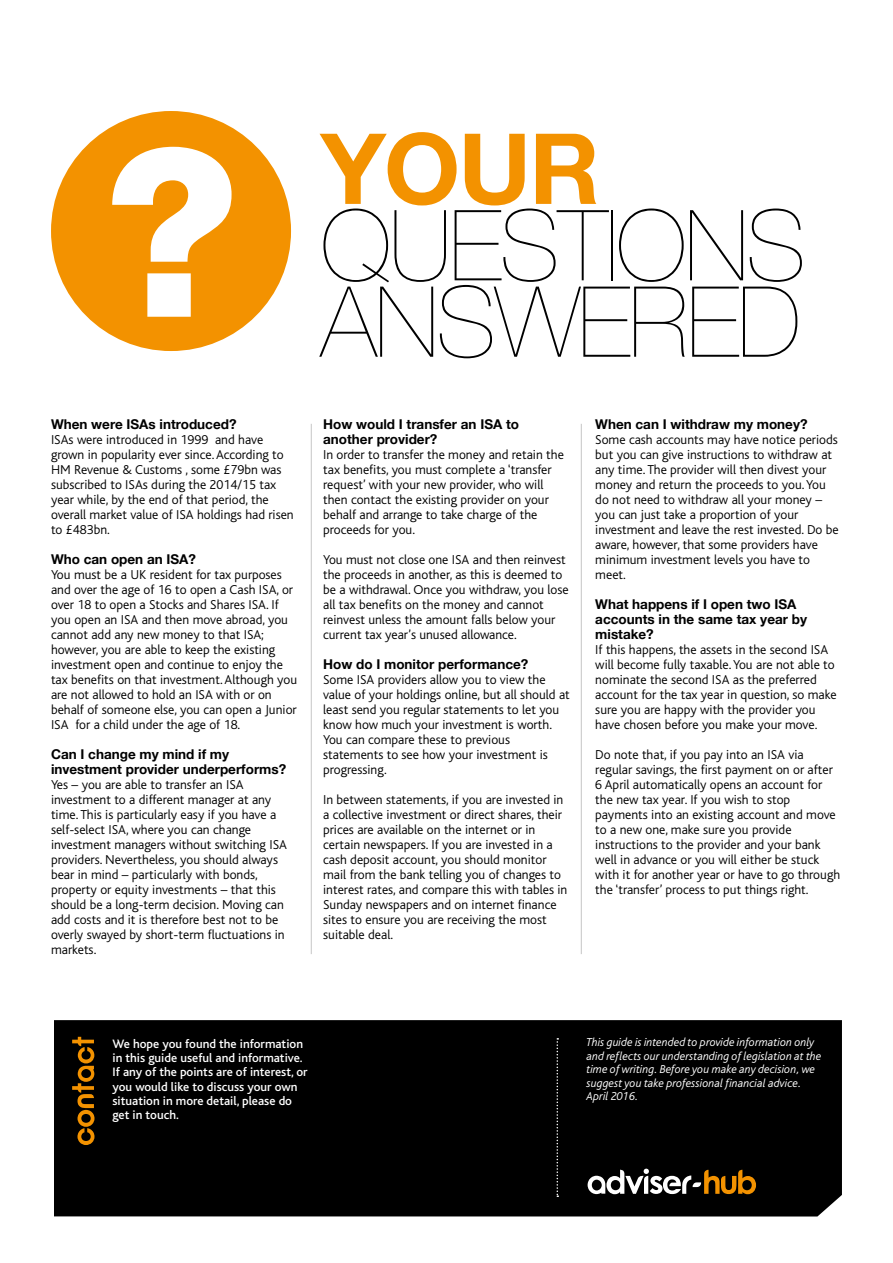
<style>
.page{position:relative;width:893px;height:1263px;background:#fff}
.page>*{position:absolute;margin:0;border:0;box-sizing:border-box;transform-origin:0 0}
.t1{font:800 233.1px "Helvetica Neue";color:#fff}
.t2{font:200 98.25px/76.3px "Helvetica Neue";letter-spacing:-.02em;color:#000}
.t3{font:700 98.25px "Helvetica Neue";color:#f39200}
.t4{font:300 13.5px/15px "Bliss";color:#000}
.t5{font:700 13.5px/15px "Helvetica Neue";color:#000}
.t6{font:500 12.75px/14.2px "Bliss";color:#fff}
.t7{font:italic 300 12px/13.5px "Bliss";color:#fff}
</style>
<div class="page">
<div style="left:54px;top:1020px;width:788px;height:196px;background:#000"></div>
<div style="left:51px;top:111px;width:240px;height:240px;background:#f39200;border-radius:50%"></div>
<svg style="left:588px;top:1168px;width:168px;height:26px"></svg>
<hr style="left:581px;top:424px;width:1px;height:530px;background:#c6c6c6">
<hr style="left:311px;top:424px;width:1px;height:530px;background:#c6c6c6">
<svg style="left:72px;top:1037px;width:22px;height:108px;background:#5e3800"></svg>
<svg style="left:556px;top:1038px;width:2px;height:159px"></svg>
<h1 class="t1" style="left:105px;top:95px;width:135px">?</h1>
<h2 class="t3" style="left:320px;top:92px;width:281px">YOUR</h2>
<h2 class="t2" style="left:320px;top:204px;width:488px">QUESTIONS<br>ANSWERED</h2>
<p class="t5" style="left:51px;top:417px;width:187px">When were ISAs introduced?</p>
<p class="t4" style="left:51px;top:432px;width:244px">ISAs were introduced in 1999 and have grown in popularity ever since. According to HM Revenue &amp; Customs , some £79bn was subscribed to ISAs during the 2014/15 tax year while, by the end of that period, the overall market value of ISA holdings had risen to £483bn.</p>
<p class="t5" style="left:51px;top:552px;width:147px">Who can open an ISA?</p>
<p class="t4" style="left:51px;top:567px;width:248px">You must be a UK resident for tax purposes and over the age of 16 to open a Cash ISA, or over 18 to open a Stocks and Shares ISA. If you open an ISA and then move abroad, you cannot add any new money to that ISA; however, you are able to keep the existing investment open and continue to enjoy the tax benefits on that investment. Although you are not allowed to hold an ISA with or on behalf of someone else, you can open a Junior ISA for a child under the age of 18.</p>
<p class="t5" style="left:51px;top:747px;width:237px">Can I change my mind if my investment provider underperforms?</p>
<p class="t4" style="left:51px;top:777px;width:237px">Yes – you are able to transfer an ISA investment to a different manager at any time. This is particularly easy if you have a self-select ISA, where you can change investment managers without switching ISA providers. Nevertheless, you should always bear in mind – particularly with bonds, property or equity investments – that this should be a long-term decision. Moving can add costs and it is therefore best not to be overly swayed by short-term fluctuations in markets.</p>
<p class="t5" style="left:323px;top:417px;width:197px">How would I transfer an ISA to another provider?</p>
<p class="t4" style="left:323px;top:447px;width:242px">In order to transfer the money and retain the tax benefits, you must complete a ‘transfer request’ with your new provider, who will then contact the existing provider on your behalf and arrange to take charge of the proceeds for you.</p>
<p class="t4" style="left:323px;top:552px;width:247px">You must not close one ISA and then reinvest the proceeds in another, as this is deemed to be a withdrawal. Once you withdraw, you lose all tax benefits on the money and cannot reinvest unless the amount falls below your current tax year’s unused allowance.</p>
<p class="t5" style="left:323px;top:657px;width:207px">How do I monitor performance?</p>
<p class="t4" style="left:323px;top:672px;width:248px">Some ISA providers allow you to view the value of your holdings online, but all should at least send you regular statements to let you know how much your investment is worth.<br>You can compare these to previous statements to see how your investment is progressing.</p>
<p class="t4" style="left:323px;top:792px;width:246px">In between statements, if you are invested in a collective investment or direct shares, their prices are available on the internet or in certain newspapers. If you are invested in a cash deposit account, you should monitor mail from the bank telling you of changes to interest rates, and compare this with tables in Sunday newspapers and on internet finance sites to ensure you are receiving the most suitable deal.</p>
<p class="t5" style="left:595px;top:417px;width:214px">When can I withdraw my money?</p>
<p class="t4" style="left:595px;top:432px;width:245px">Some cash accounts may have notice periods but you can give instructions to withdraw at any time. The provider will then divest your money and return the proceeds to you. You do not need to withdraw all your money – you can just take a proportion of your investment and leave the rest invested. Do be aware, however, that some providers have minimum investment levels you have to meet.</p>
<p class="t5" style="left:595px;top:597px;width:213px">What happens if I open two ISA accounts in the same tax year by mistake?</p>
<p class="t4" style="left:595px;top:642px;width:243px">If this happens, the assets in the second ISA will become fully taxable. You are not able to nominate the second ISA as the preferred account for the tax year in question, so make sure you are happy with the provider you have chosen before you make your move.</p>
<p class="t4" style="left:595px;top:747px;width:246px">Do note that, if you pay into an ISA via regular savings, the first payment on or after 6 April automatically opens an account for the new tax year. If you wish to stop payments into an existing account and move to a new one, make sure you provide instructions to the provider and your bank well in advance or you will either be stuck with it for another year or have to go through the ‘transfer’ process to put things right.</p>
<p class="t6" style="left:112px;top:1037px;width:197px">We hope you found the information in this guide useful and informative.<br>If any of the points are of interest, or you would like to discuss your own situation in more detail, please do get in touch.</p>
<p class="t7" style="left:586px;top:1036px;width:236px">This guide is intended to provide information only and reflects our understanding of legislation at the time of writing. Before you make any decision, we suggest you take professional financial advice.<br>April 2016.</p>
</div>
